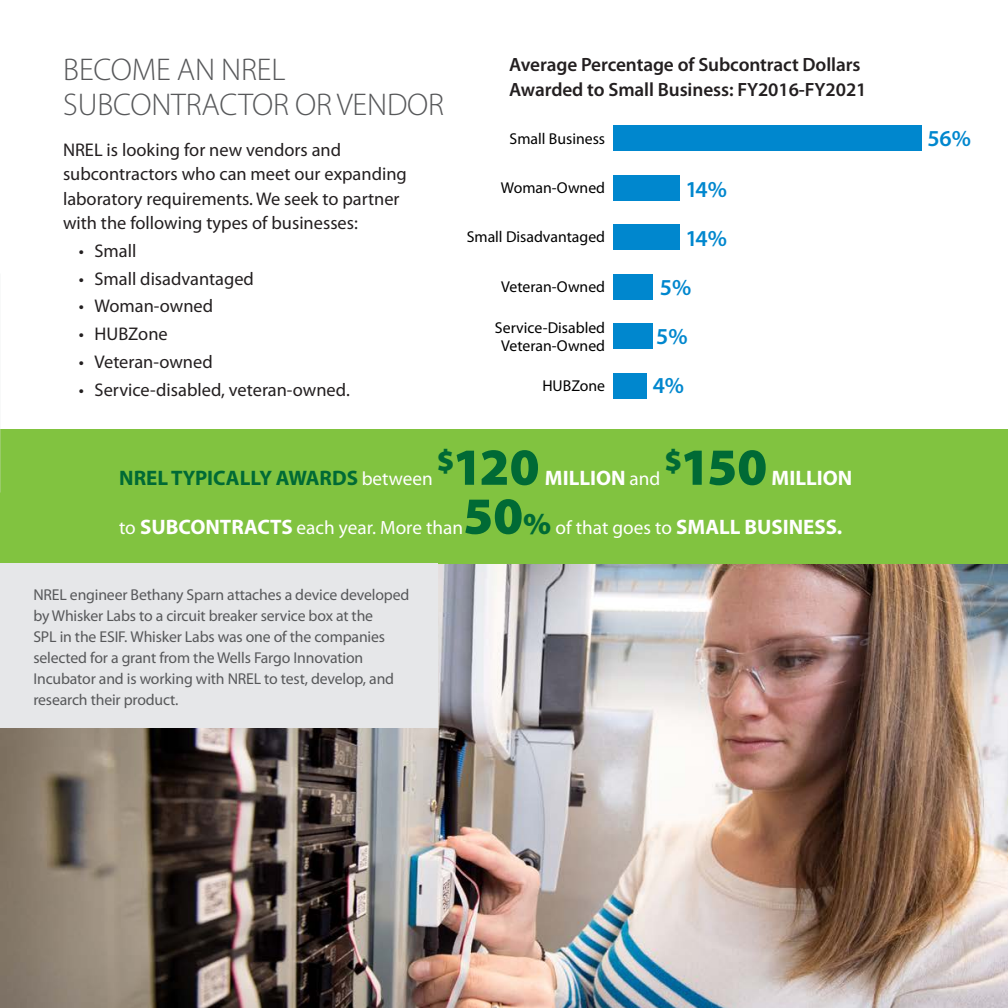
<style>
.page{position:relative;width:1008px;height:1008px;background:#fff}
.page>*{position:absolute;margin:0;border:0;box-sizing:border-box;transform-origin:0 0}
.Callout_-_11_pt_-_re{font:900 52.5px "Myriad Pro";letter-spacing:-.03em;color:#006a35}
.heading_-_18pt_-_lig{font:300 31.5px/35px "Myriad Pro";letter-spacing:-.005em;color:#57585a}
.t1{font:600 22.93px/49px "Myriad Pro";color:#0087ce}
.Callout_-_11_pt_-_re-2{font:700 21px "Myriad Pro";color:#006a35}
.Callout_-_11_pt_-_re-3{font:700 21px "Myriad Pro";color:#fff}
.Subhead_-_18pt_-_sem{font:600 19.25px/24.5px "Myriad Pro";letter-spacing:-.005em;color:#231f20}
.Callout_-_11_pt_-_re-4{font:19.25px "Myriad Pro";color:#fff}
.Body_-_10_5_pt_-_reg{font:18.38px/24.5px "Myriad Pro";color:#231f20}
.Caption_-_9pt_-_Regu{font:15.75px/21px "Myriad Pro";letter-spacing:-.01em;color:#57585a}
.t2{font:15.75px/17.3px "Myriad Pro";color:#000;text-align:center}
.s1{font-weight:700;font-size:21px}
.s2{font-weight:900;font-size:52.5px;color:#006a35}
.s3{font-weight:900;font-size:30.62px;color:#006a35}
.s4{font-weight:400;font-size:19.25px}
.s5{font-weight:400;font-size:19.25px;color:#fff}
</style>
<div class="page">
<img style="left:0;top:564px;width:1008px;height:444px">
<div style="left:613px;top:324px;width:40px;height:25px;background:#0087ce"></div>
<div style="left:613px;top:274px;width:40px;height:25px;background:#0087ce"></div>
<div style="left:613px;top:373px;width:33px;height:25px;background:#0087ce"></div>
<div style="left:613px;top:175px;width:67px;height:25px;background:#0087ce"></div>
<div style="left:613px;top:225px;width:67px;height:25px;background:#0087ce"></div>
<div style="left:613px;top:126px;width:309px;height:25px;background:#0087ce"></div>
<div style="left:0;top:430px;width:1008px;height:134px;background:#81c340"></div>
<div style="left:0;top:564px;width:437px;height:164px;background:#e6e7e9"></div>
<p class="heading_-_18pt_-_lig" style="left:63px;top:53px;width:382px">BECOME AN NREL<br>SUBCONTRACTOR OR VENDOR</p>
<p class="Body_-_10_5_pt_-_reg" style="left:63px;top:138px;width:345px">NREL is looking for new vendors and subcontractors who can meet our expanding laboratory requirements. We seek to partner with the following types of businesses:</p>
<p class="Body_-_10_5_pt_-_reg" style="left:79px;top:239px;width:59px">• Small</p>
<p class="Body_-_10_5_pt_-_reg" style="left:79px;top:267px;width:177px">• Small disadvantaged</p>
<p class="Body_-_10_5_pt_-_reg" style="left:79px;top:294px;width:136px">• Woman-owned</p>
<p class="Body_-_10_5_pt_-_reg" style="left:79px;top:322px;width:91px">• HUBZone</p>
<p class="Body_-_10_5_pt_-_reg" style="left:79px;top:350px;width:135px">• Veteran-owned</p>
<p class="Body_-_10_5_pt_-_reg" style="left:79px;top:378px;width:273px">• Service-disabled, veteran-owned.</p>
<p class="Subhead_-_18pt_-_sem" style="left:509px;top:53px;width:359px">Average Percentage of Subcontract Dollars<br>Awarded to Small Business: FY2016-FY2021</p>
<p class="t2" style="left:510px;top:130px;width:97px">Small Business</p>
<p class="t2" style="left:501px;top:180px;width:106px">Woman-Owned</p>
<p class="t2" style="left:467px;top:229px;width:140px">Small Disadvantaged</p>
<p class="t2" style="left:501px;top:278px;width:105px">Veteran-Owned</p>
<p class="t2" style="left:495px;top:320px;width:112px">Service-Disabled<br>Veteran-Owned</p>
<p class="t2" style="left:542px;top:377px;width:64px">HUBZone</p>
<p class="t1" style="left:685px;top:165px;width:43px">14%<br>14%</p>
<p class="t1" style="left:656px;top:263px;width:37px;line-height:49.5px">5%<br>5%</p>
<p class="t1" style="left:653px;top:361px;width:33px">4%</p>
<p class="Callout_-_11_pt_-_re" style="left:437px;top:437px;width:104px"><sup>$</sup>120</p>
<p class="Callout_-_11_pt_-_re" style="left:665px;top:437px;width:104px"><sup>$</sup>150</p>
<p class="Callout_-_11_pt_-_re-3" style="left:772px;top:466px;width:82px">MILLION</p>
<p class="Callout_-_11_pt_-_re-4" style="left:119px;top:517px;width:725px">to <span class="s1">SUBCONTRACTS</span> each year. More than<span class="s2">50</span><span class="s3">%</span> of that goes to <span class="s1">SMALL BUSINESS.</span></p>
<p class="Callout_-_11_pt_-_re-3" style="left:545px;top:466px;width:117px">MILLION <span class="s4">and</span></p>
<p class="Callout_-_11_pt_-_re-2" style="left:119px;top:466px;width:315px">NREL TYPICALLY AWARDS <span class="s5">between</span></p>
<p class="Caption_-_9pt_-_Regu" style="left:33px;top:584px;width:377px">NREL engineer Bethany Sparn attaches a device developed by Whisker Labs to a circuit breaker service box at the<br>SPL in the ESIF. Whisker Labs was one of the companies selected for a grant from the Wells Fargo Innovation Incubator and is working with NREL to test, develop, and research their product.</p>
<p class="t1" style="left:927px;top:114px;width:45px">56%</p>
</div>
